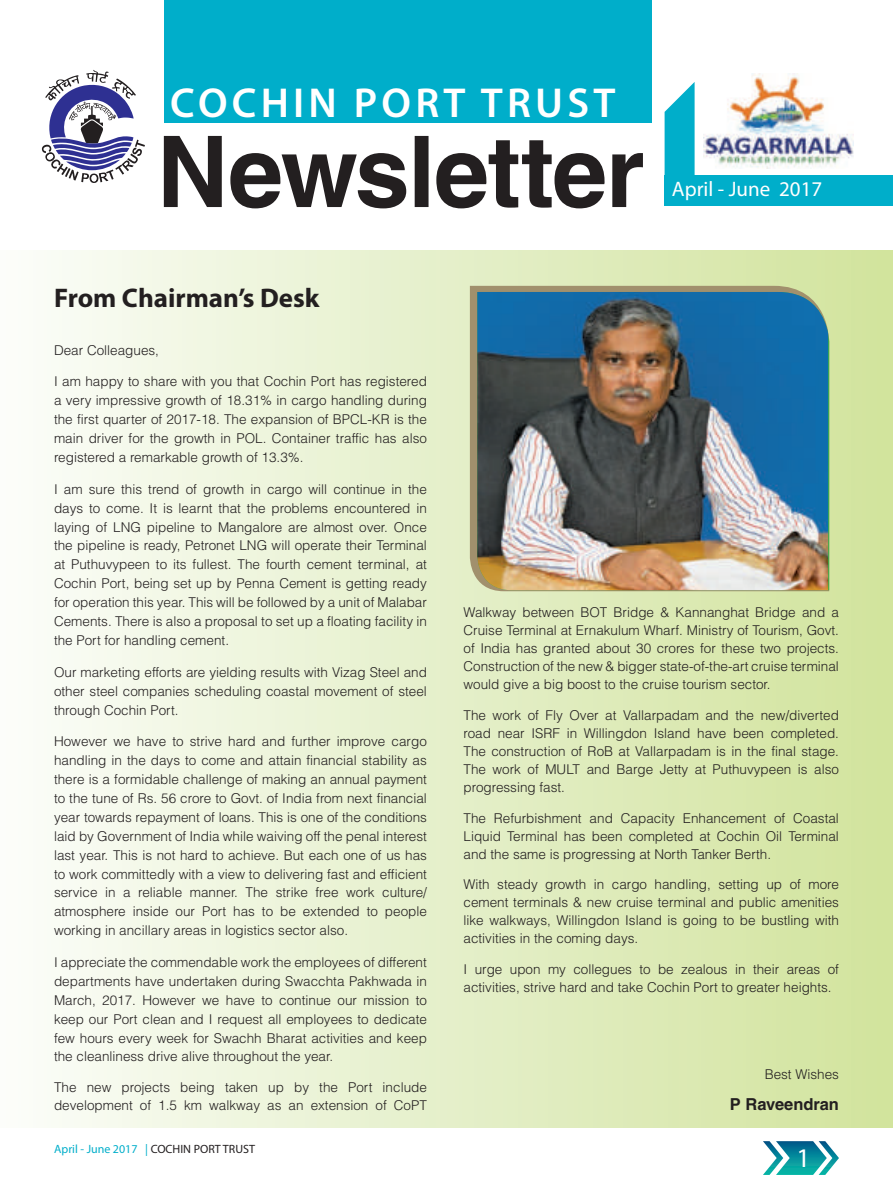
<style>
.page{position:relative;width:893px;height:1191px;background:#fff}
.page>*{position:absolute;margin:0;border:0;box-sizing:border-box;transform-origin:0 0}
.t1{font:700 99px "Helvetica";letter-spacing:-.015em;color:#231f20}
.t2{font:600 42px "Myriad Pro";letter-spacing:.1em;color:#fff}
.t3{font:700 27px "Myriad Pro";color:#231f20}
.t4{font:27px "Myriad Pro";color:#fff}
.t5{font:21px "Myriad Pro";color:#fff}
.t6{font:700 16.5px "Helvetica LT Std";color:#231f20}
.t7{font:300 13.5px/18.9px "Helvetica";color:#231f20;text-align:justify}
.t8{font:12px "Myriad Pro";color:#00aeca}
.s1{color:#231f20}
</style>
<div class="page">
<svg style="left:763px;top:1141px;width:76px;height:33px"></svg>
<div style="left:0;top:251px;width:893px;height:876px;background:linear-gradient(to right,#fbfdf9,#d1e39c)"></div>
<div style="left:164px;top:0;width:487px;height:123px;background:#00aeca"></div>
<div style="left:665px;top:175px;width:228px;height:31px;background:#00aeca"></div>
<svg style="left:665px;top:82px;width:104px;height:93px"></svg>
<svg style="left:42px;top:70px;width:103px;height:113px"></svg>
<svg style="left:470px;top:286px;width:359px;height:305px;background:#a09971"></svg>
<img style="left:703px;top:73px;width:151px;height:95px">
<img style="left:477px;top:292px;width:351px;height:298px">
<h2 class="t2" style="left:170px;top:77px;width:447px">COCHIN PORT TRUST</h2>
<h1 class="t1" style="left:157px;top:136px;width:489px">Newsletter</h1>
<h3 class="t5" style="left:672px;top:176px;width:152px">April - June 2017</h3>
<h3 class="t3" style="left:54px;top:287px;width:267px">From Chairman’s Desk</h3>
<p class="t7" style="left:54px;top:342px;width:107px">Dear Colleagues,</p>
<p class="t7" style="left:54px;top:373px;width:374px">I am happy to share with you that Cochin Port has registered a very impressive growth of 18.31% in cargo handling during the first quarter of 2017-18. The expansion of BPCL-KR is the main driver for the growth in POL. Container traffic has also registered a remarkable growth of 13.3%.</p>
<p class="t7" style="left:54px;top:481px;width:374px">I am sure this trend of growth in cargo will continue in the days to come. It is learnt that the problems encountered in laying of LNG pipeline to Mangalore are almost over. Once the pipeline is ready, Petronet LNG will operate their Terminal at Puthuvypeen to its fullest. The fourth cement terminal, at Cochin Port, being set up by Penna Cement is getting ready for operation this year. This will be followed by a unit of Malabar Cements. There is also a proposal to set up a floating facility in the Port for handling cement.</p>
<p class="t7" style="left:54px;top:664px;width:374px">Our marketing efforts are yielding results with Vizag Steel and other steel companies scheduling coastal movement of steel through Cochin Port.</p>
<p class="t7" style="left:54px;top:733px;width:374px">However we have to strive hard and further improve cargo handling in the days to come and attain financial stability as there is a formidable challenge of making an annual payment to the tune of Rs. 56 crore to Govt. of India from next financial year towards repayment of loans. This is one of the conditions laid by Government of India while waiving off the penal interest last year. This is not hard to achieve. But each one of us has to work committedly with a view to delivering fast and efficient service in a reliable manner. The strike free work culture/ atmosphere inside our Port has to be extended to people working in ancillary areas in logistics sector also.</p>
<p class="t7" style="left:54px;top:954px;width:374px">I appreciate the commendable work the employees of different departments have undertaken during Swacchta Pakhwada in March, 2017. However we have to continue our mission to keep our Port clean and I request all employees to dedicate few hours every week for Swachh Bharat activities and keep the cleanliness drive alive throughout the year.</p>
<p class="t7" style="left:54px;top:1079px;width:374px;line-height:18px">The new projects being taken up by the Port include development of 1.5 km walkway as an extension of CoPT</p>
<p class="t7" style="left:463px;top:604px;width:377px;line-height:18px">Walkway between BOT Bridge &amp; Kannanghat Bridge and a Cruise Terminal at Ernakulum Wharf. Ministry of Tourism, Govt. of India has granted about 30 crores for these two projects.<br>Construction of the new &amp; bigger state-of-the-art cruise terminal would give a big boost to the cruise tourism sector.</p>
<p class="t7" style="left:463px;top:707px;width:377px;line-height:18px">The work of Fly Over at Vallarpadam and the new/diverted road near ISRF in Willingdon Island have been completed.<br>The construction of RoB at Vallarpadam is in the final stage.<br>The work of MULT and Barge Jetty at Puthuvypeen is also progressing fast.</p>
<p class="t7" style="left:463px;top:810px;width:377px;line-height:18px">The Refurbishment and Capacity Enhancement of Coastal Liquid Terminal has been completed at Cochin Oil Terminal and the same is progressing at North Tanker Berth.</p>
<p class="t7" style="left:463px;top:877px;width:377px;line-height:18px">With steady growth in cargo handling, setting up of more cement terminals &amp; new cruise terminal and public amenities like walkways, Willingdon Island is going to be bustling with activities in the coming days.</p>
<p class="t7" style="left:463px;top:961px;width:377px;line-height:18px">I urge upon my collegues to be zealous in their areas of activities, strive hard and take Cochin Port to greater heights.</p>
<p class="t7" style="left:765px;top:1066px;width:76px">Best Wishes</p>
<p class="t6" style="left:730px;top:1094px;width:111px">P Raveendran</p>
<p class="t8" style="left:54px;top:1142px;width:202px">April - June 2017 | <span class="s1">COCHIN PORT TRUST</span></p>
<h3 class="t4" style="left:796px;top:1141px;width:15px">1</h3>
</div>
